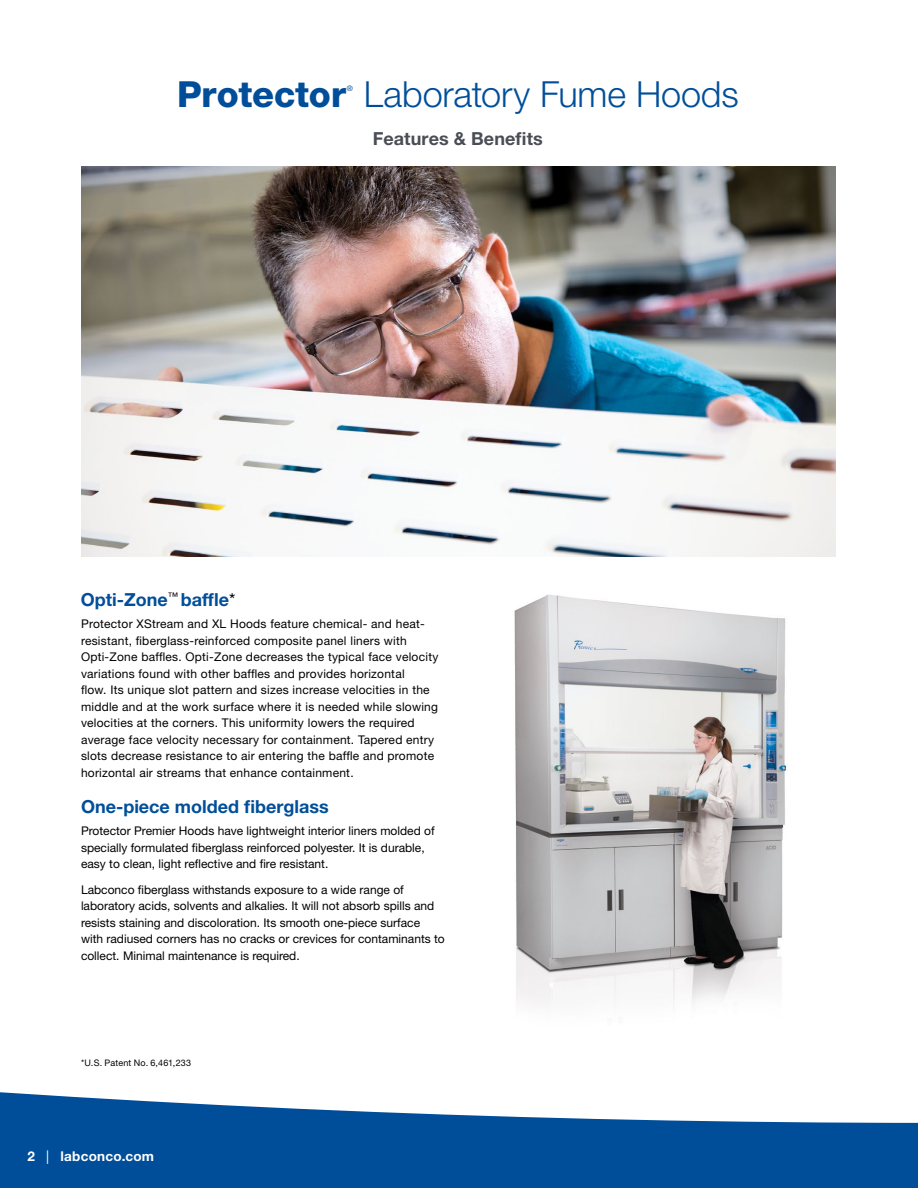
<style>
.page{position:relative;width:918px;height:1188px;background:#fff}
.page>*{position:absolute;margin:0;border:0;box-sizing:border-box;transform-origin:0 0}
.t1{font:300 36px "Helvetica Neue LT Std";letter-spacing:-.005em;color:#004e9a}
.t2{font:800 36px "Helvetica Neue LT Std";letter-spacing:-.005em;color:#004e9a}
.t3{font:700 18px "Helvetica Neue LT Std";color:#004e9a}
.t4{font:700 18px "Helvetica Neue LT Std";letter-spacing:.005em;color:#4a4d55}
.t5{font:700 13.5px "Helvetica Neue LT Std";letter-spacing:.015em;color:#fff}
.t6{font:12px/16.5px "Helvetica Neue LT Std";letter-spacing:.02em;color:#000}
.t7{font:12px/16.5px "Helvetica Neue LT Std";color:#000}
.t8{font:9px "Helvetica Neue LT Std";letter-spacing:.02em;color:#000}
.t9{font:7.65px "Helvetica Neue LT Std";color:#004e9a}
.s1{font-weight:400;color:#000}
.s2{font-weight:400}
</style>
<div class="page">
<img style="left:81px;top:166px;width:755px;height:390px">
<img style="left:514px;top:594px;width:273px;height:411px">
<svg style="left:0;top:1092px;width:918px;height:96px;fill:#004e9a"></svg>
<h1 class="t2" style="left:177px;top:72px;width:171px">Protector</h1>
<p class="t9" style="left:347px;top:84px;width:8px">®</p>
<h1 class="t1" style="left:364px;top:72px;width:376px">Laboratory Fume Hoods</h1>
<h2 class="t4" style="left:373px;top:127px;width:172px">Features &amp; Benefits</h2>
<h2 class="t3" style="left:81px;top:588px;width:156px">Opti-Zone<sup>™</sup> baffle<span class="s1">*</span></h2>
<p class="t6" style="left:81px;top:615px;width:359px">Protector XStream and XL Hoods feature chemical- and heat&shy;resistant, fiberglass-reinforced composite panel liners with Opti-Zone baffles. Opti-Zone decreases the typical face velocity variations found with other baffles and provides horizontal<br>flow. Its unique slot pattern and sizes increase velocities in the middle and at the work surface where it is needed while slowing velocities at the corners. This uniformity lowers the required average face velocity necessary for containment. Tapered entry slots decrease resistance to air entering the baffle and promote horizontal air streams that enhance containment.</p>
<h2 class="t3" style="left:81px;top:795px;width:249px">One-piece molded fiberglass</h2>
<p class="t7" style="left:81px;top:822px;width:355px">Protector Premier Hoods have lightweight interior liners molded of specially formulated fiberglass reinforced polyester. It is durable, easy to clean, light reflective and fire resistant.</p>
<p class="t7" style="left:81px;top:881px;width:365px">Labconco fiberglass withstands exposure to a wide range of laboratory acids, solvents and alkalies. It will not absorb spills and resists staining and discoloration. Its smooth one-piece surface with radiused corners has no cracks or crevices for contaminants to collect. Minimal maintenance is required.</p>
<p class="t8" style="left:81px;top:1057px;width:112px">*U.S. Patent No. 6,461,233</p>
<p class="t5" style="left:28px;top:1148px;width:128px">2 <span class="s2">|</span> labconco.com</p>
</div>
